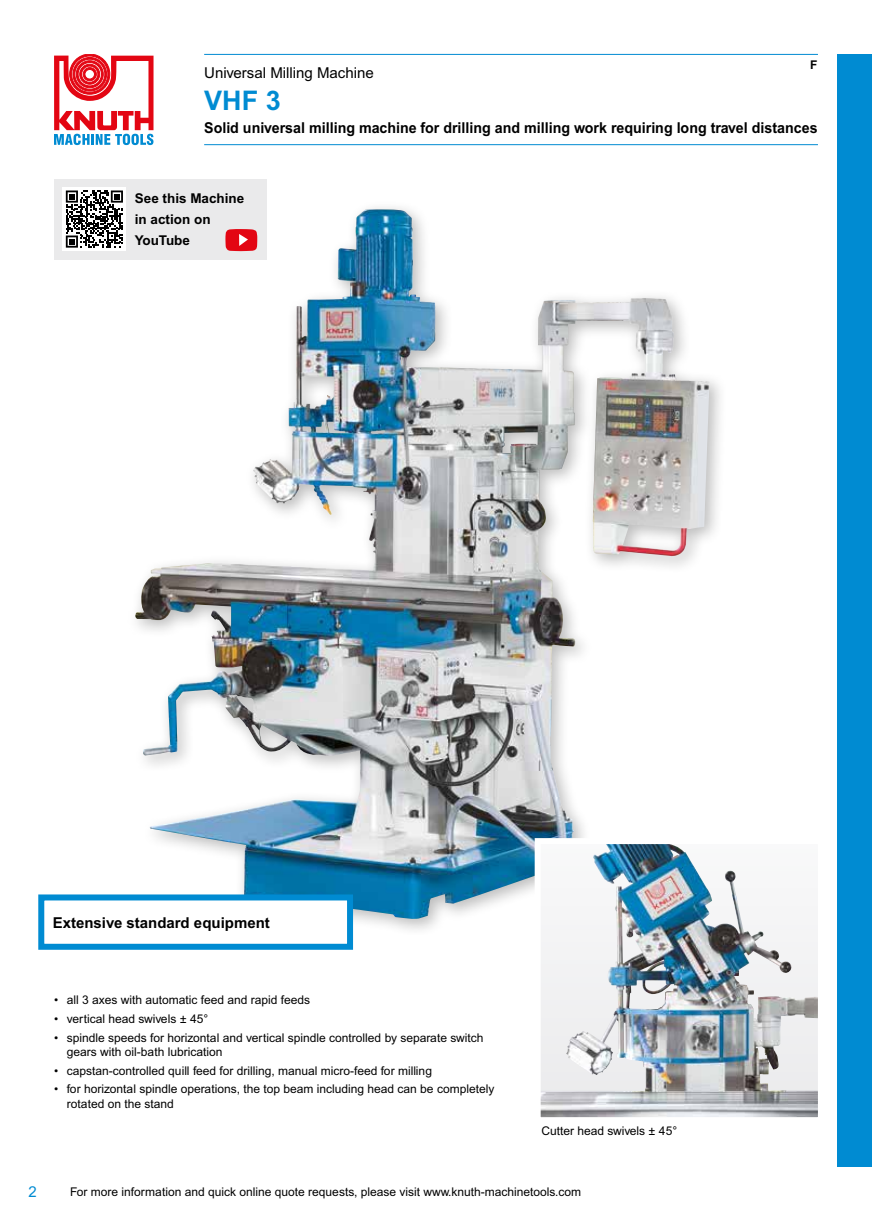
<style>
.page{position:relative;width:872px;height:1221px;background:#fff}
.page>*{position:absolute;margin:0;border:0;box-sizing:border-box;transform-origin:0 0}
.t1{font:700 27px "Arial MT Pro";color:#008bd2}
.t2{font:700 15px "Arial MT Pro";color:#000;scale:.95 1}
.t3{font:700 15px "Arial MT Pro";color:#000}
.t4{font:15px "Arial MT Pro";color:#000}
.t5{font:15px "Arial MT Pro";color:#008bd2}
.t6{font:700 13.5px/21px "Arial MT Pro";color:#000}
.t7{font:12px/14.4px "Arial MT Pro";color:#000}
.t8{font:700 12px "Arial MT Pro";color:#000}
</style>
<div class="page">
<div style="left:838px;top:54px;width:34px;height:1112px;background:#008bd2"></div>
<svg style="left:54px;top:54px;width:99px;height:91px"></svg>
<div style="left:54px;top:179px;width:212px;height:80px;background:#eaeaeb"></div>
<hr style="left:204px;top:54px;width:614px;height:1px;background:#008bd2">
<hr style="left:204px;top:144px;width:614px;height:1px;background:#008bd2">
<div style="left:126px;top:200px;width:601px;height:737px;background:#000;opacity:.26"></div>
<img style="left:253px;top:209px;width:114px;height:306px">
<img style="left:541px;top:845px;width:276px;height:271px">
<img style="left:566px;top:845px;width:67px;height:230px">
<div style="left:38px;top:894px;width:315px;height:55px;background:#fff;border:6px solid #008bd2"></div>
<div style="left:63px;top:187px;width:63px;height:64px;background:#fff"></div>
<svg style="left:66px;top:190px;width:57px;height:58px"></svg>
<p class="t4" style="left:204px;top:64px;width:171px">Universal Milling Machine</p>
<h1 class="t1" style="left:204px;top:84px;width:78px">VHF 3</h1>
<p class="t8" style="left:810px;top:58px;width:9px">F</p>
<p class="t2" style="left:204px;top:119px;width:647px">Solid universal milling machine for drilling and milling work requiring long travel distances</p>
<p class="t6" style="left:135px;top:188px;width:111px">See this Machine in action on<br>YouTube</p>
<p class="t3" style="left:53px;top:913px;width:218px">Extensive standard equipment</p>
<p class="t7" style="left:54px;top:993px;width:258px">• all 3 axes with automatic feed and rapid feeds</p>
<p class="t7" style="left:54px;top:1012px;width:156px">• vertical head swivels ± 45°</p>
<p class="t7" style="left:67px;top:1030px;width:418px;text-indent:-13px">• spindle speeds for horizontal and vertical spindle controlled by separate switch gears with oil-bath lubrication</p>
<p class="t7" style="left:54px;top:1063px;width:379px">• capstan-controlled quill feed for drilling, manual micro-feed for milling</p>
<p class="t7" style="left:67px;top:1082px;width:429px;text-indent:-13px">• for horizontal spindle operations, the top beam including head can be completely rotated on the stand</p>
<p class="t7" style="left:541px;top:1124px;width:137px">Cutter head swivels ± 45°</p>
<p class="t5" style="left:28px;top:1182px;width:10px">2</p>
<p class="t7" style="left:70px;top:1184px;width:512px">For more information and quick online quote requests, please visit www.knuth-machinetools.com</p>
</div>
